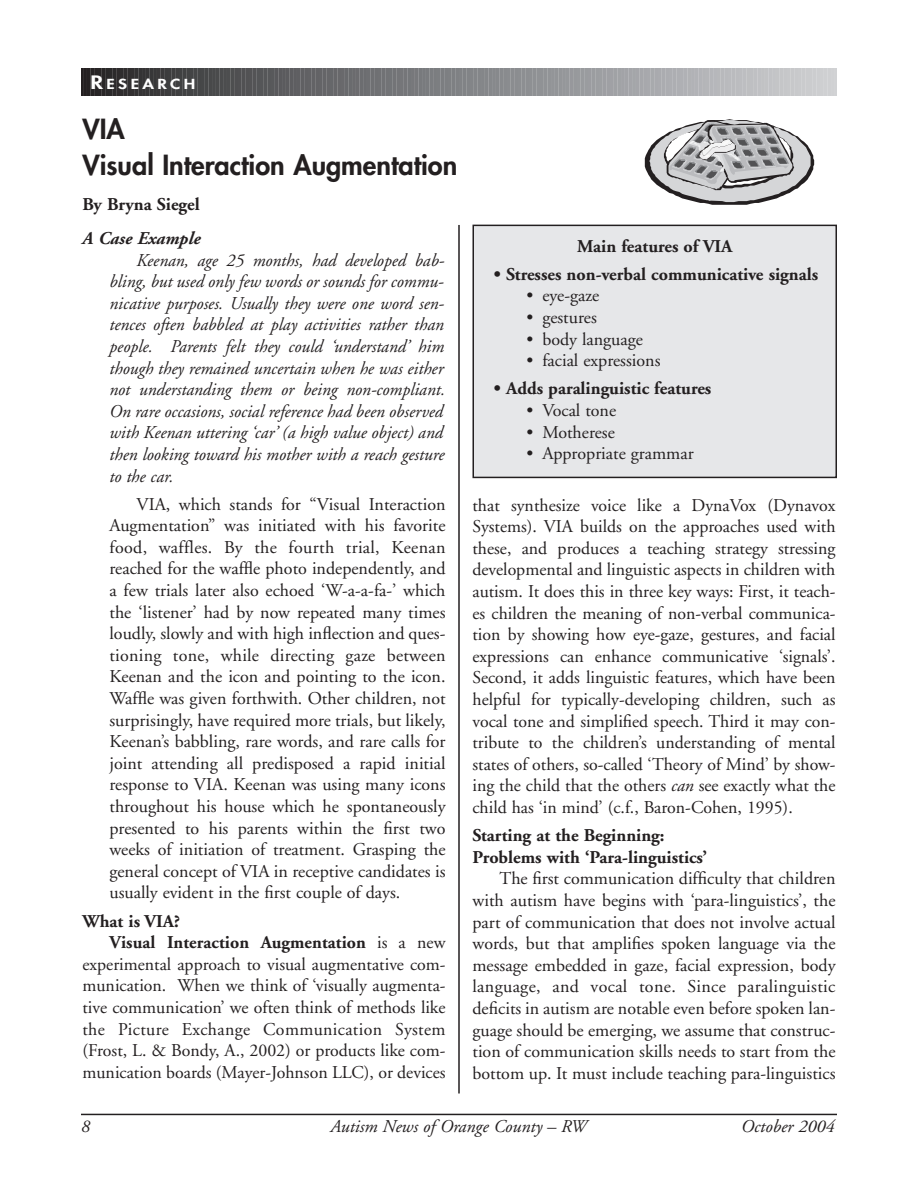
<style>
.page{position:relative;width:918px;height:1188px;background:#fff}
.page>*{position:absolute;margin:0;border:0;box-sizing:border-box;transform-origin:0 0}
.t1{font:800 27px/36px "Futura";color:#231f20}
.t2{font:18px/21.6px "Adobe Garamond";color:#231f20;text-align:justify}
.t3{font:italic 18px/21.6px "Adobe Garamond";color:#231f20;text-align:justify}
.t4{font:700 18px/21.6px "Adobe Garamond";color:#231f20}
.t5{font:18px "Adobe Garamond";letter-spacing:.02em;color:#231f20}
.t6{font:italic 700 18px "Adobe Garamond";color:#231f20}
.t7{font:800 13.5px "Futura";letter-spacing:.2em;color:#fff;scale:1.26 1}
.s1{font-size:18px}
.s2{font-weight:400}
.s3{font-style:italic}
</style>
<div class="page">
<svg style="left:81px;top:69px;width:756px;height:27px;background:#818284"></svg>
<hr style="left:81px;top:1114px;width:756px;height:1px;background:#231f20">
<hr style="left:458px;top:225px;width:2px;height:869px;background:#231f20">
<div style="left:473px;top:225px;width:363px;height:252px;background:#e6e7e9"></div>
<div style="left:472px;top:225px;width:365px;height:253px;border:2px solid #231f20"></div>
<svg style="left:645px;top:119px;width:169px;height:86px"></svg>
<p class="t7" style="left:90px;top:77px;width:85px"><span class="s1">R</span>ESEARCH</p>
<h1 class="t1" style="left:82px;top:113px;width:376px">VIA<br>Visual Interaction Augmentation</h1>
<p class="t4" style="left:82px;top:195px;width:119px">By Bryna Siegel</p>
<p class="t6" style="left:82px;top:231px;width:120px">A Case Example</p>
<p class="t3" style="left:110px;top:251px;width:337px;text-indent:27px">Keenan, age 25 months, had developed bab&shy;bling, but used only few words or sounds for commu&shy;nicative purposes. Usually they were one word sen&shy;tences often babbled at play activities rather than people. Parents felt they could ‘understand’ him though they remained uncertain when he was either not understanding them or being non-compliant.<br>On rare occasions, social reference had been observed with Keenan uttering ‘car’ (a high value object) and then looking toward his mother with a reach gesture to the car.</p>
<p class="t2" style="left:110px;top:495px;width:338px;text-indent:27px">VIA, which stands for “Visual Interaction Augmentation” was initiated with his favorite food, waffles. By the fourth trial, Keenan reached for the waffle photo independently, and a few trials later also echoed ‘W-a-a-fa-’ which the ‘listener’ had by now repeated many times loudly, slowly and with high inflection and ques&shy;tioning tone, while directing gaze between Keenan and the icon and pointing to the icon.<br>Waffle was given forthwith. Other children, not surprisingly, have required more trials, but likely, Keenan’s babbling, rare words, and rare calls for joint attending all predisposed a rapid initial response to VIA. Keenan was using many icons throughout his house which he spontaneously presented to his parents within the first two weeks of initiation of treatment. Grasping the general concept of VIA in receptive candidates is usually evident in the first couple of days.</p>
<p class="t4" style="left:82px;top:912px;width:99px">What is VIA?</p>
<p class="t4" style="left:110px;top:933px;width:338px">Visual Interaction Augmentation <span class="s2">is a new</span></p>
<p class="t2" style="left:83px;top:955px;width:365px">experimental approach to visual augmentative com-</p>
<p class="t2" style="left:83px;top:976px;width:365px">munication. When we think of ‘visually augmenta-</p>
<p class="t2" style="left:83px;top:998px;width:365px">tive communication’ we often think of methods like</p>
<p class="t5" style="left:83px;top:1022px;width:365px">the Picture Exchange Communication System</p>
<p class="t2" style="left:83px;top:1041px;width:365px">(Frost, L. &amp; Bondy, A., 2002) or products like com-</p>
<p class="t2" style="left:83px;top:1063px;width:365px">munication boards (Mayer-Johnson LLC), or devices</p>
<p class="t4" style="left:577px;top:237px;width:157px">Main features of VIA</p>
<p class="t4" style="left:494px;top:265px;width:326px">• Stresses non-verbal communicative signals</p>
<p class="t2" style="left:526px;top:287px;width:74px">• eye-gaze</p>
<p class="t2" style="left:526px;top:308px;width:72px">• gestures</p>
<p class="t2" style="left:526px;top:330px;width:118px">• body language</p>
<p class="t2" style="left:526px;top:351px;width:136px">• facial expressions</p>
<p class="t4" style="left:494px;top:379px;width:219px">• Adds paralinguistic features</p>
<p class="t2" style="left:526px;top:401px;width:91px">• Vocal tone</p>
<p class="t2" style="left:526px;top:423px;width:90px">• Motherese</p>
<p class="t2" style="left:526px;top:444px;width:169px">• Appropriate grammar</p>
<p class="t2" style="left:472px;top:496px;width:365px">that synthesize voice like a DynaVox (Dynavox Systems). VIA builds on the approaches used with these, and produces a teaching strategy stressing developmental and linguistic aspects in children with autism. It does this in three key ways: First, it teach&shy;es children the meaning of non-verbal communica&shy;tion by showing how eye-gaze, gestures, and facial expressions can enhance communicative ‘signals’.<br>Second, it adds linguistic features, which have been helpful for typically-developing children, such as vocal tone and simplified speech. Third it may con&shy;tribute to the children’s understanding of mental states of others, so-called ‘Theory of Mind’ by show&shy;ing the child that the others <span class="s3">can</span> see exactly what the child has ‘in mind’ (c.f., Baron-Cohen, 1995).</p>
<p class="t4" style="left:472px;top:826px;width:236px">Starting at the Beginning:<br>Problems with ‘Para-linguistics’</p>
<p class="t2" style="left:472px;top:869px;width:365px;text-indent:27px">The first communication difficulty that children with autism have begins with ‘para-linguistics’, the part of communication that does not involve actual words, but that amplifies spoken language via the message embedded in gaze, facial expression, body language, and vocal tone. Since paralinguistic deficits in autism are notable even before spoken lan&shy;guage should be emerging, we assume that construc&shy;tion of communication skills needs to start from the bottom up. It must include teaching para-linguistics</p>
<p class="t3" style="left:81px;top:1117px;width:10px">8</p>
<p class="t3" style="left:330px;top:1117px;width:258px">Autism News of Orange County – RW</p>
<p class="t3" style="left:741px;top:1117px;width:95px">October 2004</p>
</div>
